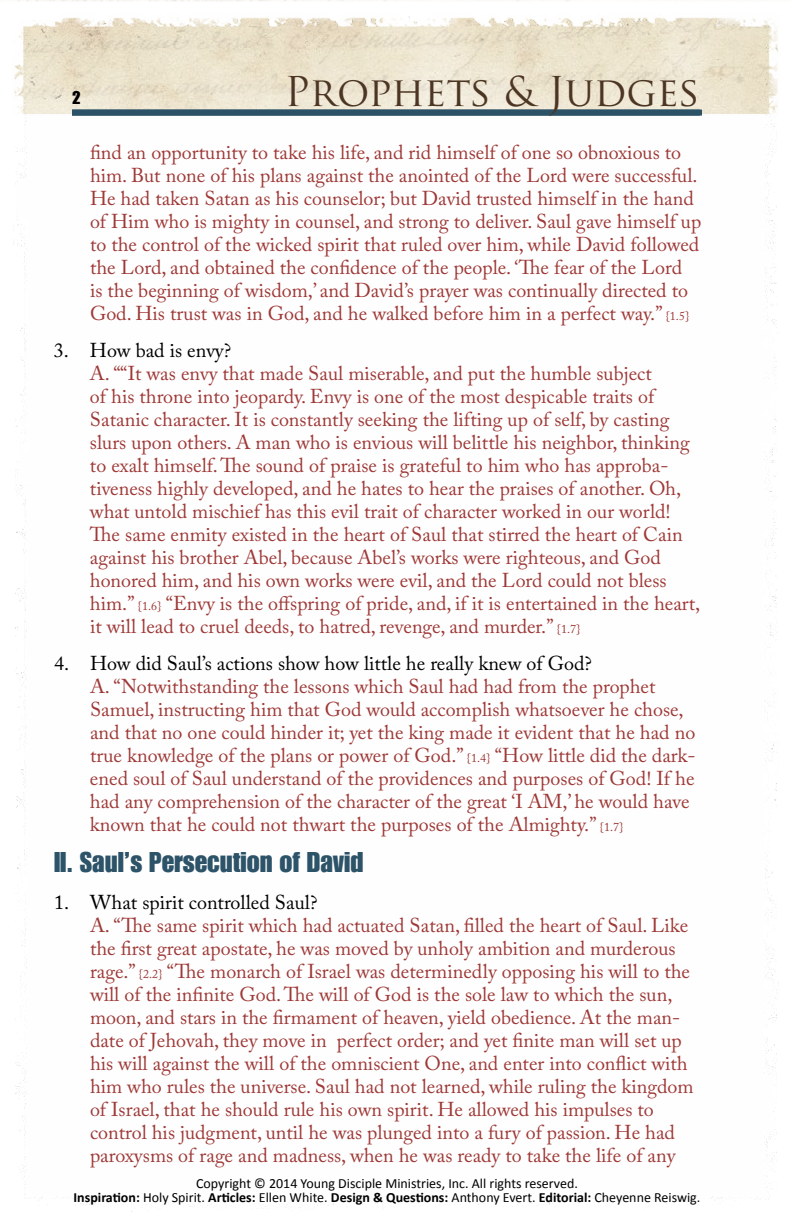
<style>
.page{position:relative;width:792px;height:1224px;background:#fff}
.page>*{position:absolute;margin:0;border:0;box-sizing:border-box;transform-origin:0 0}
.t1{font:40px "Trajan Pro";color:#4d3724}
.t2{font:28px "Genuine";color:#2d5369}
.t3{font:20px/23px "Adobe Caslon Pro";color:#9e3937}
.t4{font:20px "Adobe Caslon Pro";color:#000}
.t5{font:18px "Genuine";color:#000}
.t6{font:14px/14px "Calibri";color:#000;text-align:center}
.s1{font-size:12px}
.s2{font-weight:700}
</style>
<div class="page">
<img style="left:13px;top:16px;width:766px;height:1192px">
<h1 class="t1" style="left:285px;top:66px;width:417px">Prophets &amp; Judges</h1>
<p class="t3" style="left:90px;top:140px;width:613px">find an opportunity to take his life, and rid himself of one so obnoxious to him. But none of his plans against the anointed of the Lord were successful.<br>He had taken Satan as his counselor; but David trusted himself in the hand of Him who is mighty in counsel, and strong to deliver. Saul gave himself up to the control of the wicked spirit that ruled over him, while David followed the Lord, and obtained the confidence of the people. ‘The fear of the Lord<br>is the beginning of wisdom,’ and David’s prayer was continually directed to God. His trust was in God, and he walked before him in a perfect way.” <span class="s1">{1.5}</span></p>
<p class="t4" style="left:54px;top:338px;width:179px">3. How bad is envy?</p>
<p class="t3" style="left:90px;top:362px;width:612px">AA. ““It was envy that made Saul miserable, and put the humble subject<br>of his throne into jeopardy. Envy is one of the most despicable traits of Satanic character. It is constantly seeking the lifting up of self, by casting slurs upon others. A man who is envious will belittle his neighbor, thinking to exalt himself. The sound of praise is grateful to him who has approba&shy;tiveness highly developed, and he hates to hear the praises of another. Oh, what untold mischief has this evil trait of character worked in our world!<br>The same enmity existed in the heart of Saul that stirred the heart of Cain against his brother Abel, because Abel’s works were righteous, and God honored him, and his own works were evil, and the Lord could not bless him.” <span class="s1">{1.6}</span> “Envy is the offspring of pride, and, if it is entertained in the heart, it will lead to cruel deeds, to hatred, revenge, and murder.” <span class="s1">{1.7}</span></p>
<p class="t4" style="left:54px;top:652px;width:539px">4. How did Saul’s actions show how little he really knew of God?</p>
<p class="t3" style="left:90px;top:675px;width:607px">AA. “Notwithstanding the lessons which Saul had had from the prophet Samuel, instructing him that God would accomplish whatsoever he chose, and that no one could hinder it; yet the king made it evident that he had no true knowledge of the plans or power of God.” <span class="s1">{1.4}</span> “How little did the dark&shy;ened soul of Saul understand of the providences and purposes of God! If he had any comprehension of the character of the great ‘I AM,’ he would have known that he could not thwart the purposes of the Almighty.” <span class="s1">{1.7}</span></p>
<h2 class="t2" style="left:54px;top:846px;width:311px">II. Saul’s Persecution of David</h2>
<p class="t4" style="left:54px;top:891px;width:265px">1. What spirit controlled Saul?</p>
<p class="t3" style="left:90px;top:914px;width:605px">AA. “The same spirit which had actuated Satan, filled the heart of Saul. Like the first great apostate, he was moved by unholy ambition and murderous rage.” <span class="s1">{2.2}</span> “The monarch of Israel was determinedly opposing his will to the will of the infinite God. The will of God is the sole law to which the sun, moon, and stars in the firmament of heaven, yield obedience. At the man&shy;date of Jehovah, they move in perfect order; and yet finite man will set up his will against the will of the omniscient One, and enter into conflict with him who rules the universe. Saul had not learned, while ruling the kingdom of Israel, that he should rule his own spirit. He allowed his impulses to control his judgment, until he was plunged into a fury of passion. He had paroxysms of rage and madness, when he was ready to take the life of any</p>
<p class="t6" style="left:74px;top:1177px;width:628px">Copyright © 2014 Young Disciple Ministries, Inc. All rights reserved.<br><span class="s2">Inspiration:</span> Holy Spirit. <span class="s2">Articles:</span> Ellen White. <span class="s2">Design &amp; Questions:</span> Anthony Evert. <span class="s2">Editorial:</span> Cheyenne Reiswig.</p>
<p class="t5" style="left:72px;top:87px;width:10px">2</p>
</div>
